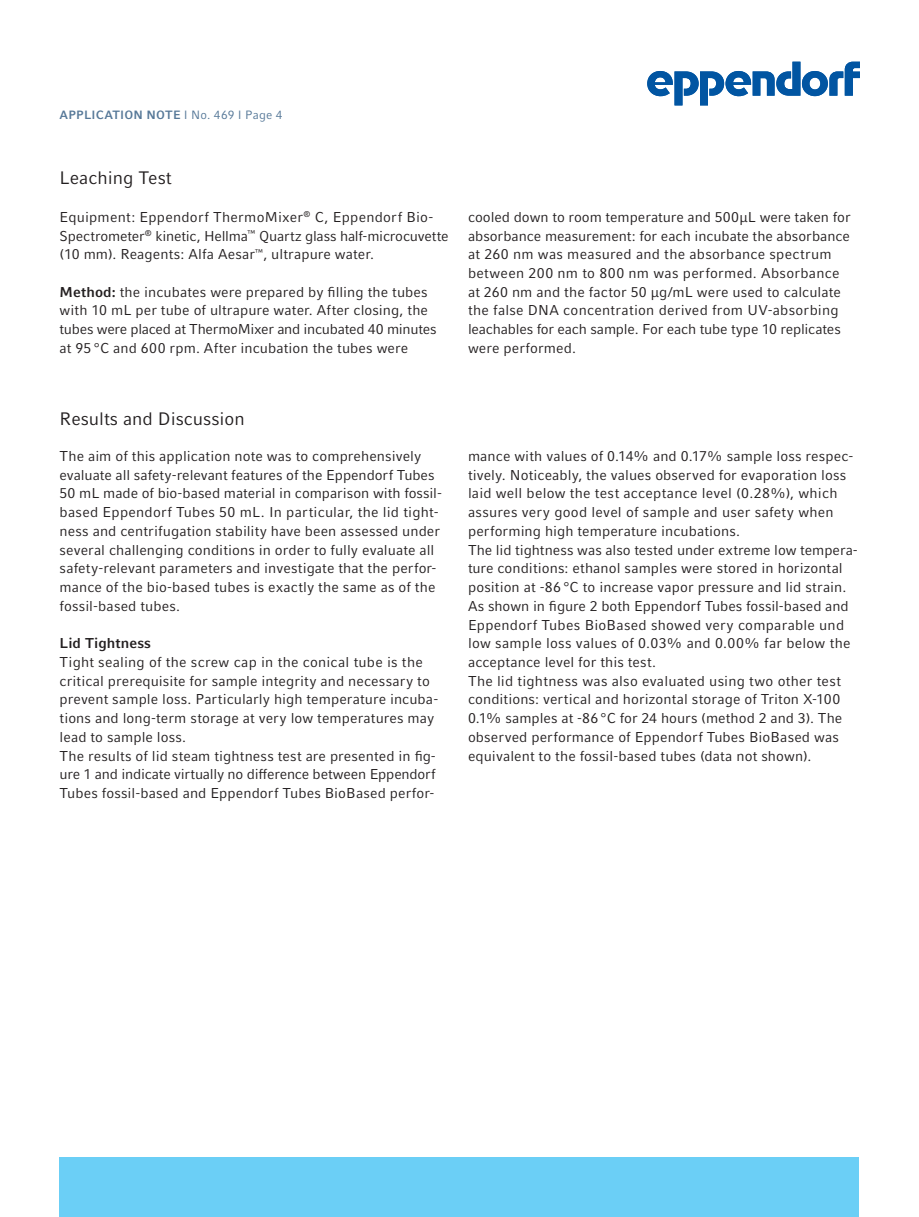
<style>
.page{position:relative;width:919px;height:1217px;background:#fff}
.page>*{position:absolute;margin:0;border:0;box-sizing:border-box;transform-origin:0 0}
.t1{font:18px "Compatil Factfor Eppendorf";color:#231f20}
.t2{font:14.25px/18.8px "Compatil Factfor Eppendorf";letter-spacing:.005em;color:#231f20}
.t3{font:700 14.25px "Compatil Factfor Eppendorf";letter-spacing:.005em;color:#231f20}
.t4{font:700 12px "Compatil Factfor Eppendorf";letter-spacing:.015em;color:#567898}
.s1{font-weight:400}
.s2{font-weight:700}
</style>
<div class="page">
<div style="left:60px;top:1157px;width:799px;height:59px;background:#6bcff6"></div>
<svg style="left:647px;top:62px;width:212px;height:43px"></svg>
<p class="t4" style="left:60px;top:107px;width:224px">APPLICATION NOTE <span class="s1">I No. 469 I Page 4</span></p>
<p class="t1" style="left:60px;top:167px;width:114px">Leaching Test</p>
<p class="t2" style="left:60px;top:207px;width:390px">Equipment: Eppendorf ThermoMixer<sup>®</sup> C, Eppendorf Bio-<br>Spectrometer<sup>®</sup> kinetic, Hellma<sup>™</sup> Quartz glass half-microcuvette (10 mm). Reagents: Alfa Aesar<sup>™</sup>, ultrapure water.</p>
<p class="t2" style="left:60px;top:282px;width:378px"><span class="s2">Method:</span> the incubates were prepared by filling the tubes with 10 mL per tube of ultrapure water. After closing, the tubes were placed at ThermoMixer and incubated 40 minutes at 95 °C and 600 rpm. After incubation the tubes were</p>
<p class="t2" style="left:468px;top:207px;width:384px">cooled down to room temperature and 500µL were taken for absorbance measurement: for each incubate the absorbance at 260 nm was measured and the absorbance spectrum between 200 nm to 800 nm was performed. Absorbance at 260 nm and the factor 50 µg/mL were used to calculate the false DNA concentration derived from UV-absorbing leachables for each sample. For each tube type 10 replicates were performed.</p>
<p class="t1" style="left:60px;top:407px;width:187px">Results and Discussion</p>
<p class="t2" style="left:60px;top:446px;width:384px">The aim of this application note was to comprehensively evaluate all safety-relevant features of the Eppendorf Tubes 50 mL made of bio-based material in comparison with fossil&shy;based Eppendorf Tubes 50 mL. In particular, the lid tight&shy;ness and centrifugation stability have been assessed under several challenging conditions in order to fully evaluate all safety-relevant parameters and investigate that the perfor&shy;mance of the bio-based tubes is exactly the same as of the fossil-based tubes.</p>
<p class="t3" style="left:60px;top:634px;width:93px">Lid Tightness</p>
<p class="t2" style="left:60px;top:652px;width:380px">Tight sealing of the screw cap in the conical tube is the critical prerequisite for sample integrity and necessary to prevent sample loss. Particularly high temperature incuba&shy;tions and long-term storage at very low temperatures may lead to sample loss.<br>The results of lid steam tightness test are presented in fig&shy;ure 1 and indicate virtually no difference between Eppendorf Tubes fossil-based and Eppendorf Tubes BioBased perfor-</p>
<p class="t2" style="left:468px;top:446px;width:391px">mance with values of 0.14% and 0.17% sample loss respec&shy;tively. Noticeably, the values observed for evaporation loss laid well below the test acceptance level (0.28%), which assures very good level of sample and user safety when performing high temperature incubations.<br>The lid tightness was also tested under extreme low tempera&shy;ture conditions: ethanol samples were stored in horizontal position at -86 °C to increase vapor pressure and lid strain.<br>As shown in figure 2 both Eppendorf Tubes fossil-based and Eppendorf Tubes BioBased showed very comparable und low sample loss values of 0.03% and 0.00% far below the acceptance level for this test.<br>The lid tightness was also evaluated using two other test conditions: vertical and horizontal storage of Triton X-100<br>0.1% samples at -86 °C for 24 hours (method 2 and 3). The observed performance of Eppendorf Tubes BioBased was equivalent to the fossil-based tubes (data not shown).</p>
</div>
